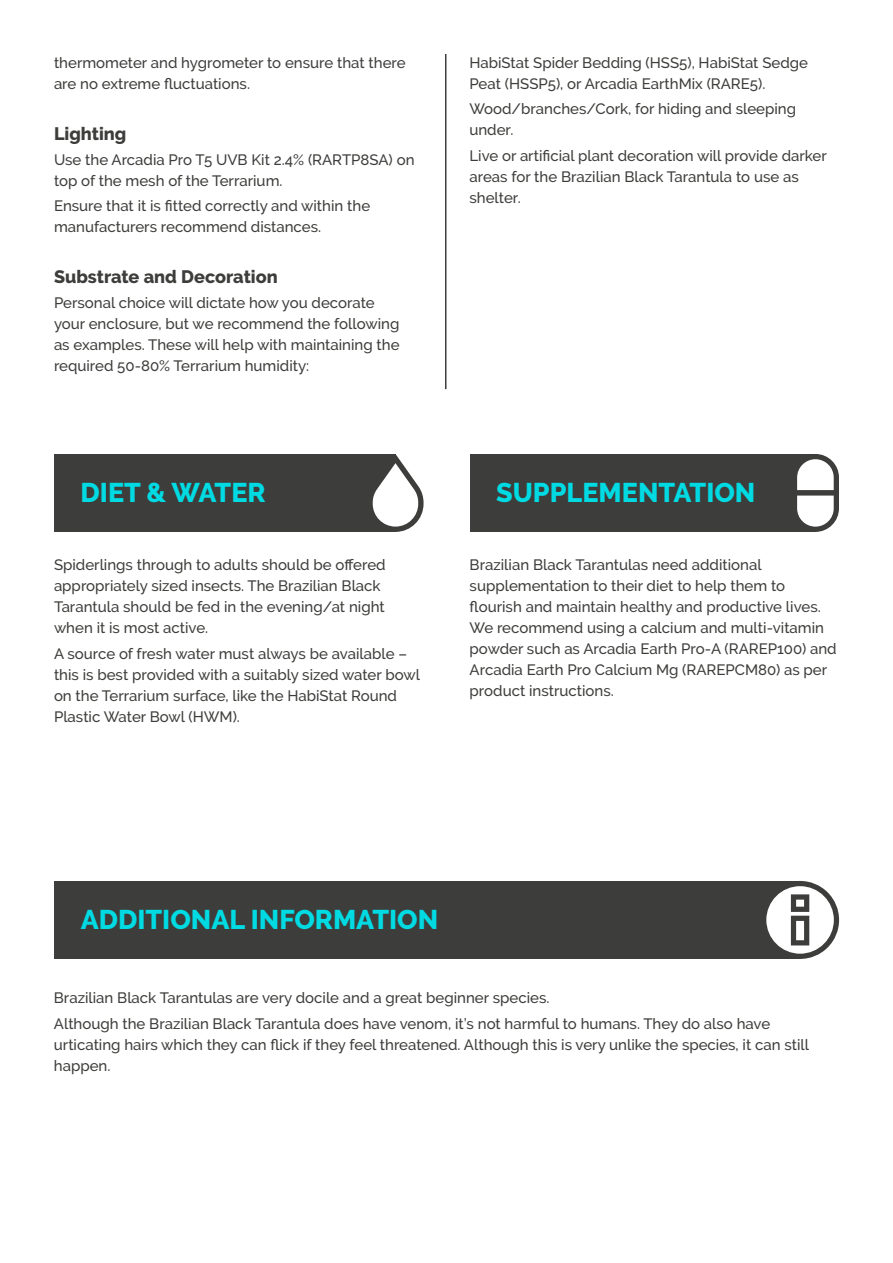
<style>
.page{position:relative;width:893px;height:1263px;background:#fff}
.page>*{position:absolute;margin:0;border:0;box-sizing:border-box;transform-origin:0 0}
.t1{font:800 27px "Raleway";color:#00dbe3}
.t2{font:800 18px "Raleway";color:#3d3d3b}
.t3{font:500 15px/21px "Raleway";color:#3d3d3b}
</style>
<div class="page">
<hr style="left:445px;top:54px;width:1px;height:335px;background:#3d3d3b">
<div style="left:54px;top:454px;width:341px;height:78px;background:#3d3d3b"></div>
<div style="left:470px;top:454px;width:345px;height:78px;background:#3d3d3b"></div>
<svg style="left:372px;top:454px;width:51px;height:78px"></svg>
<svg style="left:797px;top:454px;width:42px;height:78px"></svg>
<div style="left:54px;top:881px;width:746px;height:78px;background:#3d3d3b"></div>
<svg style="left:766px;top:881px;width:73px;height:78px"></svg>
<p class="t3" style="left:54px;top:52px;width:353px">thermometer and hygrometer to ensure that there are no extreme fluctuations.</p>
<p class="t2" style="left:54px;top:123px;width:74px">Lighting</p>
<p class="t3" style="left:54px;top:149px;width:362px">Use the Arcadia Pro T5 UVB Kit 2.4% (RARTP8SA) on top of the mesh of the Terrarium.</p>
<p class="t3" style="left:54px;top:195px;width:318px">Ensure that it is fitted correctly and within the manufacturers recommend distances.</p>
<p class="t2" style="left:54px;top:266px;width:225px">Substrate and Decoration</p>
<p class="t3" style="left:54px;top:292px;width:347px">Personal choice will dictate how you decorate your enclosure, but we recommend the following as examples. These will help with maintaining the required 50-80% Terrarium humidity:</p>
<p class="t1" style="left:81px;top:478px;width:187px">DIET &amp; WATER</p>
<p class="t3" style="left:54px;top:555px;width:333px">Spiderlings through to adults should be offered appropriately sized insects. The Brazilian Black Tarantula should be fed in the evening/at night when it is most active.</p>
<p class="t3" style="left:54px;top:643px;width:368px">A source of fresh water must always be available – this is best provided with a suitably sized water bowl on the Terrarium surface, like the HabiStat Round Plastic Water Bowl (HWM).</p>
<p class="t3" style="left:469px;top:52px;width:340px">HabiStat Spider Bedding (HSS5), HabiStat Sedge<br>Peat (HSSP5), or Arcadia EarthMix (RARE5).</p>
<p class="t3" style="left:469px;top:99px;width:328px">Wood/branches/Cork, for hiding and sleeping under.</p>
<p class="t3" style="left:469px;top:145px;width:359px">Live or artificial plant decoration will provide darker areas for the Brazilian Black Tarantula to use as shelter.</p>
<p class="t1" style="left:496px;top:478px;width:261px">SUPPLEMENTATION</p>
<p class="t3" style="left:470px;top:554px;width:369px">Brazilian Black Tarantulas need additional supplementation to their diet to help them to flourish and maintain healthy and productive lives.<br>We recommend using a calcium and multi-vitamin powder such as Arcadia Earth Pro-A (RAREP100) and Arcadia Earth Pro Calcium Mg (RAREPCM80) as per product instructions.</p>
<p class="t1" style="left:81px;top:904px;width:359px">ADDITIONAL INFORMATION</p>
<p class="t3" style="left:54px;top:988px;width:497px">Brazilian Black Tarantulas are very docile and a great beginner species.</p>
<p class="t3" style="left:54px;top:1013px;width:757px">Although the Brazilian Black Tarantula does have venom, it’s not harmful to humans. They do also have urticating hairs which they can flick if they feel threatened. Although this is very unlike the species, it can still happen.</p>
</div>
